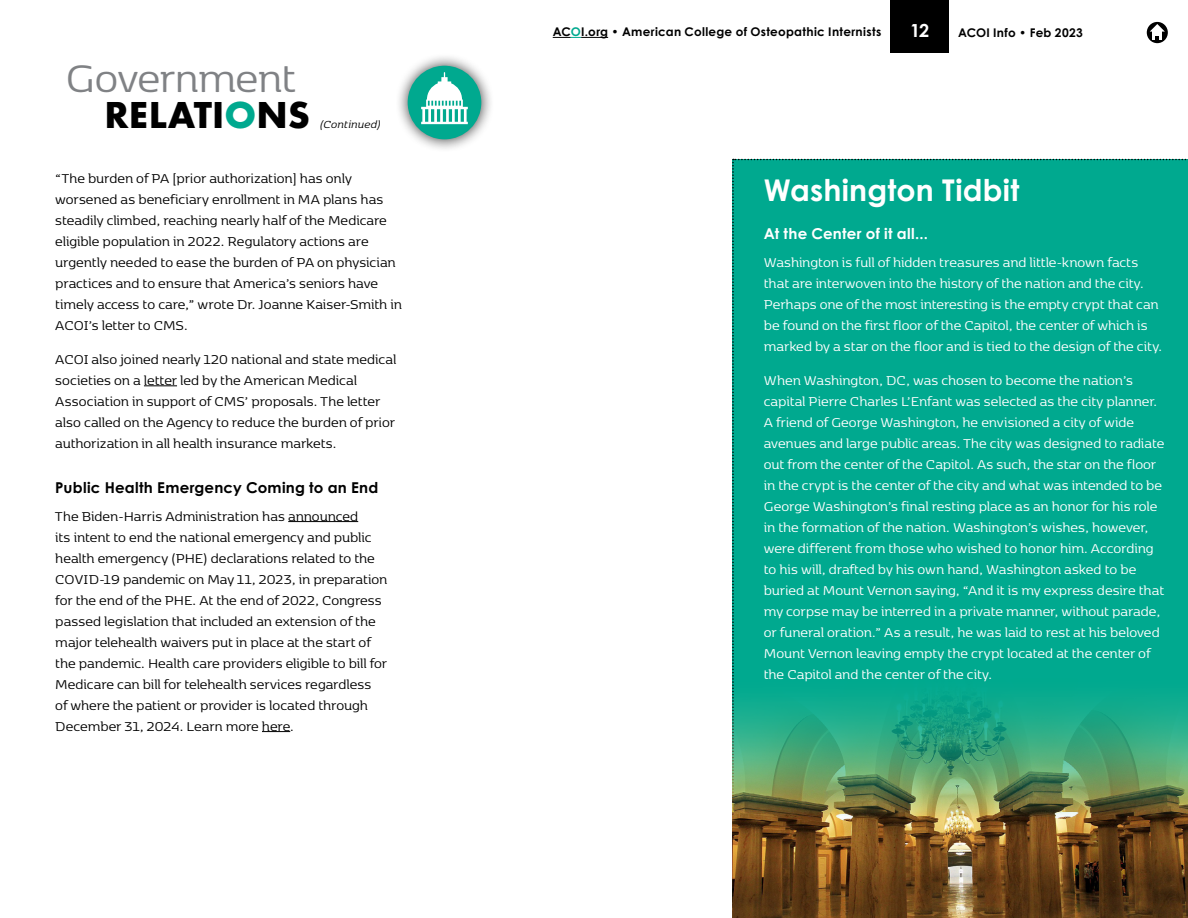
<style>
.page{position:relative;width:1188px;height:918px;background:#fff}
.page>*{position:absolute;margin:0;border:0;box-sizing:border-box;transform-origin:0 0}
.t1{font:45px "Kobenhavn";letter-spacing:-.015em;color:#808285}
.t2{font:700 39px "Futura PT";color:#000}
.t3{font:700 30px "Century Gothic Pro";letter-spacing:.005em;color:#fff}
.t4{font:700 18px "Century Gothic Pro";color:#fff}
.t5{font:15px/21px "Kobenhavn";color:#fff}
.t6{font:15px/21px "Kobenhavn";color:#000}
.t7{font:700 15px "Century Gothic Pro";letter-spacing:.015em;color:#000}
.t8{font:700 15px "Century Gothic Pro";letter-spacing:.02em;color:#fff}
.t9{font:700 12px "Century Gothic Pro";letter-spacing:.025em;color:#000}
.t10{font:italic 12px "Kobenhavn";letter-spacing:.015em;color:#000}
.s1{color:#00a98f}
</style>
<div class="page">
<svg style="left:732px;top:159px;width:456px;height:503px;background:#00a389"></svg>
<div style="left:395px;top:53px;width:99px;height:99px;background:#000;opacity:.75"></div>
<div style="left:408px;top:66px;width:73px;height:73px;background:#00a98f;border-radius:50%"></div>
<svg style="left:421px;top:72px;width:47px;height:52px"></svg>
<hr style="left:144px;top:386px;width:33px;height:1px;background:#000">
<hr style="left:288px;top:521px;width:70px;height:1px;background:#000">
<svg style="left:262px;top:731px;width:28px;height:1px"></svg>
<img style="left:732px;top:662px;width:456px;height:256px">
<div style="left:890px;top:0;width:59px;height:53px;background:#000"></div>
<svg style="left:553px;top:37px;width:55px;height:1px"></svg>
<div style="left:1147px;top:22px;width:21px;height:21px;background:#000;border-radius:50%"></div>
<svg style="left:1150px;top:24px;width:15px;height:16px"></svg>
<h1 class="t1" style="left:66px;top:49px;width:231px">Government</h1>
<h2 class="t2" style="left:104px;top:89px;width:207px">RELATI<span class="s1">O</span>NS</h2>
<p class="t10" style="left:319px;top:116px;width:63px">(Continued)</p>
<p class="t6" style="left:55px;top:167px;width:348px">“The burden of PA [prior authorization] has only worsened as beneficiary enrollment in MA plans has steadily climbed, reaching nearly half of the Medicare eligible population in 2022. Regulatory actions are urgently needed to ease the burden of PA on physician practices and to ensure that America’s seniors have timely access to care,” wrote Dr. Joanne Kaiser-Smith in ACOI’s letter to CMS.</p>
<p class="t6" style="left:55px;top:348px;width:343px">ACOI also joined nearly 120 national and state medical societies on a letter led by the American Medical Association in support of CMS’ proposals. The letter also called on the Agency to reduce the burden of prior authorization in all health insurance markets.</p>
<p class="t7" style="left:55px;top:478px;width:325px">Public Health Emergency Coming to an End</p>
<p class="t6" style="left:55px;top:505px;width:334px">The Biden-Harris Administration has announced<br>its intent to end the national emergency and public health emergency (PHE) declarations related to the COVID-19 pandemic on May 11, 2023, in preparation for the end of the PHE. At the end of 2022, Congress passed legislation that included an extension of the major telehealth waivers put in place at the start of the pandemic. Health care providers eligible to bill for Medicare can bill for telehealth services regardless<br>of where the patient or provider is located through December 31, 2024. Learn more here.</p>
<p class="t9" style="left:553px;top:24px;width:330px">AC<span class="s1">O</span>I.org • American College of Osteopathic Internists</p>
<p class="t4" style="left:910px;top:19px;width:21px">12</p>
<p class="t9" style="left:958px;top:25px;width:126px">ACOI Info • Feb 2023</p>
<h3 class="t3" style="left:764px;top:171px;width:257px">Washington Tidbit</h3>
<p class="t8" style="left:764px;top:224px;width:166px">At the Center of it all...</p>
<p class="t5" style="left:764px;top:251px;width:400px">Washington is full of hidden treasures and little-known facts that are interwoven into the history of the nation and the city.<br>Perhaps one of the most interesting is the empty crypt that can be found on the first floor of the Capitol, the center of which is marked by a star on the floor and is tied to the design of the city.</p>
<p class="t5" style="left:764px;top:369px;width:402px">When Washington, DC, was chosen to become the nation’s capital Pierre Charles L’Enfant was selected as the city planner.<br>A friend of George Washington, he envisioned a city of wide avenues and large public areas. The city was designed to radiate out from the center of the Capitol. As such, the star on the floor in the crypt is the center of the city and what was intended to be George Washington’s final resting place as an honor for his role in the formation of the nation. Washington’s wishes, however, were different from those who wished to honor him. According to his will, drafted by his own hand, Washington asked to be buried at Mount Vernon saying, “And it is my express desire that my corpse may be interred in a private manner, without parade, or funeral oration.” As a result, he was laid to rest at his beloved Mount Vernon leaving empty the crypt located at the center of the Capitol and the center of the city.</p>
</div>
